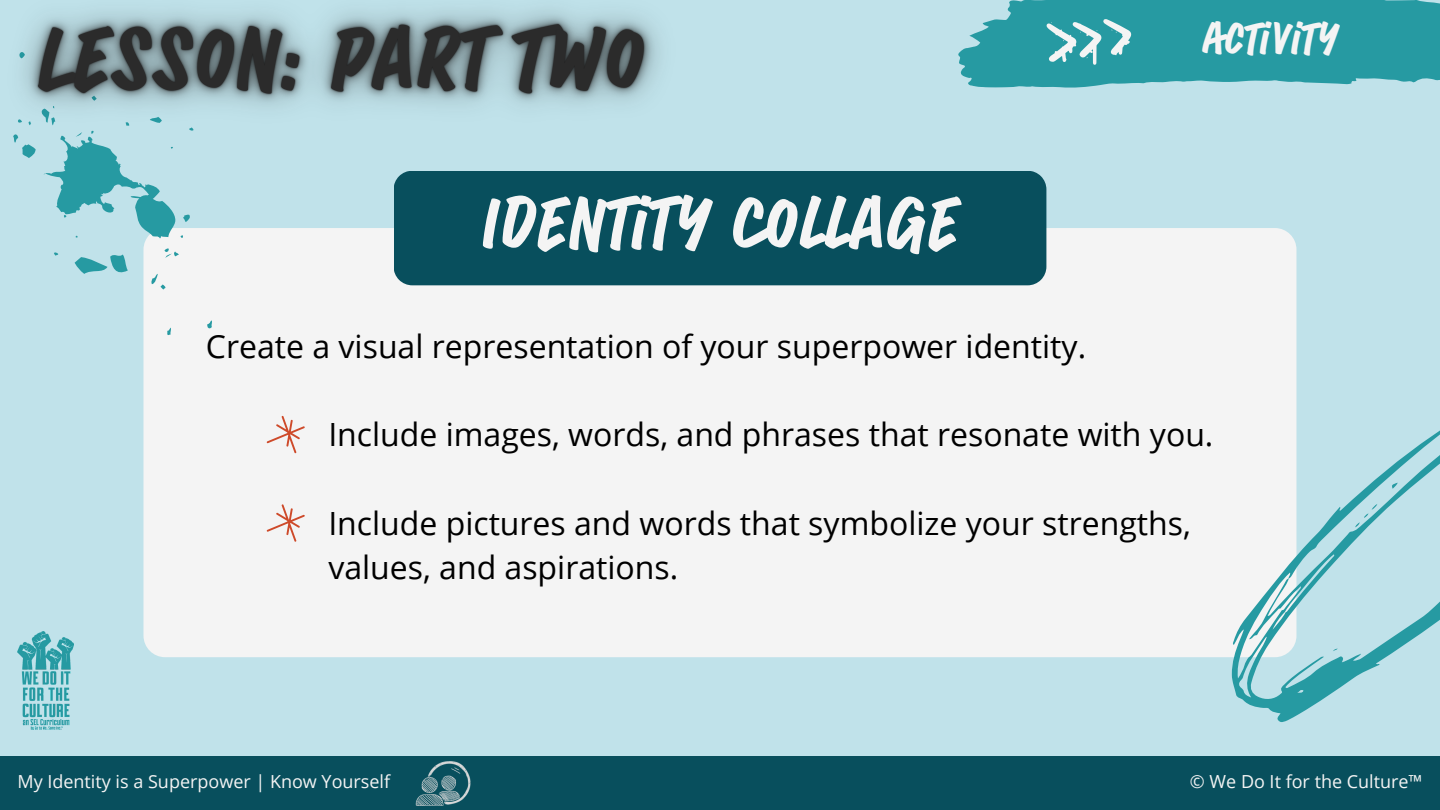
<style>
.page{position:relative;width:1440px;height:810px;background:#c0e2ea}
.page>*{position:absolute;margin:0;border:0;box-sizing:border-box;transform-origin:0 0}
.t1{font:700 60px "Sandwich Marker Pro";color:#f4f4f4}
.t2{font:700 36px "Sandwich Marker Pro";color:#f4f4f4}
.t3{font:32px/44.2px "Open Sans";color:#000}
.t4{font:18px "Open Sans";color:#f4f4f4}
</style>
<div class="page">
<svg style="left:958px;top:0;width:482px;height:88px;background:#37a1a9"></svg>
<div style="left:143px;top:228px;width:1154px;height:429px;background:#f4f4f4;border-radius:22px"></div>
<svg style="left:1046px;top:19px;width:85px;height:46px;background:#64b5ba"></svg>
<div style="left:394px;top:171px;width:652px;height:114px;background:#084f5d"></div>
<div style="left:0;top:756px;width:1440px;height:54px;background:#084f5d"></div>
<img style="left:17px;top:631px;width:57px;height:98px">
<img style="left:415px;top:761px;width:56px;height:45px">
<svg style="left:267px;top:416px;width:38px;height:37px"></svg>
<svg style="left:267px;top:504px;width:38px;height:38px"></svg>
<svg style="left:207px;top:320px;width:5px;height:9px"></svg>
<svg style="left:167px;top:328px;width:4px;height:7px"></svg>
<svg style="left:164px;top:248px;width:15px;height:10px"></svg>
<svg style="left:54px;top:252px;width:4px;height:4px"></svg>
<svg style="left:151px;top:274px;width:15px;height:16px"></svg>
<svg style="left:44px;top:169px;width:146px;height:69px"></svg>
<svg style="left:75px;top:254px;width:53px;height:20px"></svg>
<svg style="left:1232px;top:398px;width:208px;height:324px"></svg>
<svg style="left:1391px;top:483px;width:7px;height:6px"></svg>
<svg style="left:1355px;top:504px;width:22px;height:23px"></svg>
<img style="left:13px;top:9px;width:647px;height:160px">
<p class="t1" style="left:481px;top:189px;width:479px">IDENTITY COLLAGE</p>
<p class="t3" style="left:206px;top:323px;width:882px">Create a visual representation of your superpower identity.</p>
<p class="t2" style="left:1202px;top:18px;width:137px">ACTIVITY</p>
<p class="t3" style="left:328px;top:412px;width:887px">Include images, words, and phrases that resonate with you.</p>
<p class="t3" style="left:328px;top:500px;width:864px">Include pictures and words that symbolize your strengths, values, and aspirations.</p>
<p class="t4" style="left:17px;top:768px;width:374px">My Identity is a Superpower | Know Yourself</p>
<p class="t4" style="left:1190px;top:768px;width:234px">© We Do It for the Culture™</p>
</div>
